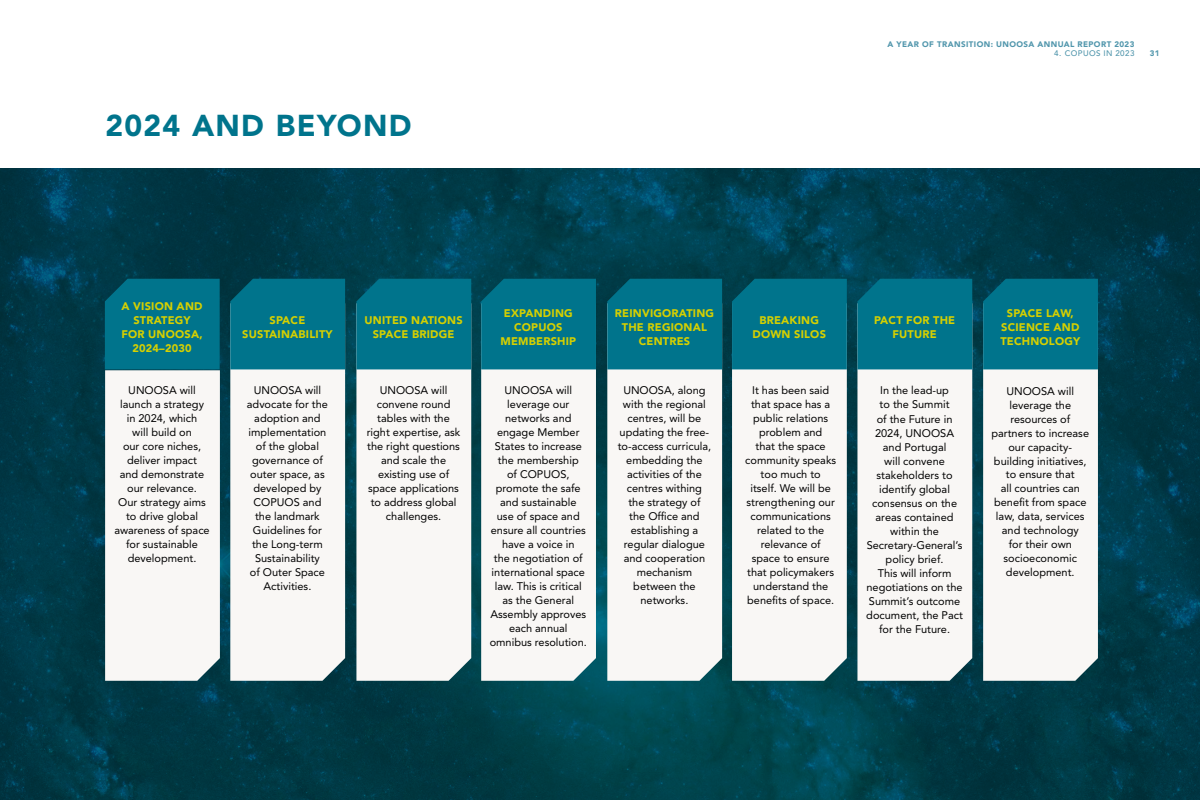
<style>
.page{position:relative;width:1200px;height:800px;background:#fff}
.page>*{position:absolute;margin:0;border:0;box-sizing:border-box;transform-origin:0 0}
.Head_A{font:900 30px "Avenir LT Std";letter-spacing:.045em;color:#00748c}
._2024-beyond_box_text{font:11px/14px "Avenir LT Std";color:#000;text-align:center}
.t1{font:900 11px/14px "Avenir LT Std";letter-spacing:.02em;color:#d6d000;text-align:center}
.t2{font:900 8px "Avenir LT Std";letter-spacing:.055em;color:#5196ac}
.t3{font:500 8px "Avenir LT Std";letter-spacing:.055em;color:#5196ac}
</style>
<div class="page">
<img style="left:0;top:168px;width:1200px;height:632px">
<div style="left:230px;top:369px;width:115px;height:312px;background:#f9f7f5"></div>
<div style="left:356px;top:369px;width:115px;height:312px;background:#f9f7f5"></div>
<div style="left:481px;top:369px;width:115px;height:312px;background:#f9f7f5"></div>
<div style="left:607px;top:369px;width:115px;height:312px;background:#f9f7f5"></div>
<div style="left:732px;top:369px;width:115px;height:312px;background:#f9f7f5"></div>
<div style="left:857px;top:369px;width:115px;height:312px;background:#f9f7f5"></div>
<div style="left:983px;top:369px;width:115px;height:312px;background:#f9f7f5"></div>
<svg style="left:105px;top:279px;width:115px;height:402px"></svg>
<div style="left:230px;top:279px;width:115px;height:90px;background:#00748c"></div>
<div style="left:356px;top:279px;width:115px;height:90px;background:#00748c"></div>
<div style="left:481px;top:279px;width:115px;height:90px;background:#00748c"></div>
<div style="left:607px;top:279px;width:115px;height:90px;background:#00748c"></div>
<div style="left:732px;top:279px;width:115px;height:90px;background:#00748c"></div>
<div style="left:857px;top:279px;width:115px;height:90px;background:#00748c"></div>
<div style="left:983px;top:279px;width:115px;height:90px;background:#00748c"></div>
<h2 class="Head_A" style="left:106px;top:107px;width:307px">2024 AND BEYOND</h2>
<p class="t2" style="left:887px;top:39px;width:249px">A YEAR OF TRANSITION: UNOOSA ANNUAL REPORT 2023</p>
<p class="t3" style="left:1054px;top:49px;width:82px">4. COPUOS in 2023</p>
<p class="t2" style="left:1150px;top:48px;width:11px">31</p>
<h3 class="t1" style="left:121px;top:299px;width:83px">A VISION AND<br>STRATEGY<br>FOR UNOOSA,<br>2024–2030</h3>
<p class="_2024-beyond_box_text" style="left:114px;top:384px;width:97px">UNOOSA will launch a strategy<br>in 2024, which<br>will build on<br>our core niches, deliver impact<br>and demonstrate our relevance.<br>Our strategy aims to drive global awareness of space for sustainable development.</p>
<h3 class="t1" style="left:242px;top:313px;width:92px">SPACE<br>SUSTAINABILITY</h3>
<p class="_2024-beyond_box_text" style="left:247px;top:384px;width:83px">UNOOSA will advocate for the adoption and implementation of the global governance of outer space, as developed by<br>COPUOS and the landmark<br>Guidelines for the Long-term<br>Sustainability<br>of Outer Space<br>Activities.</p>
<h3 class="t1" style="left:365px;top:313px;width:100px">UNITED NATIONS<br>SPACE BRIDGE</h3>
<p class="_2024-beyond_box_text" style="left:367px;top:384px;width:95px">UNOOSA will convene round tables with the right expertise, ask the right questions and scale the existing use of space applications to address global challenges.</p>
<h3 class="t1" style="left:501px;top:306px;width:77px">EXPANDING<br>COPUOS<br>MEMBERSHIP</h3>
<p class="_2024-beyond_box_text" style="left:490px;top:384px;width:99px">UNOOSA will leverage our networks and engage Member<br>States to increase the membership<br>of COPUOS, promote the safe and sustainable<br>use of space and ensure all countries have a voice in<br>the negotiation of international space law. This is critical as the General<br>Assembly approves each annual omnibus resolution.</p>
<h3 class="t1" style="left:615px;top:306px;width:101px">REINVIGORATING<br>THE REGIONAL<br>CENTRES</h3>
<p class="_2024-beyond_box_text" style="left:618px;top:384px;width:95px">UNOOSA, along with the regional centres, will be updating the free&shy;to-access curricula, embedding the activities of the centres withing the strategy of<br>the Office and establishing a regular dialogue and cooperation mechanism between the networks.</p>
<h3 class="t1" style="left:752px;top:313px;width:75px">BREAKING<br>DOWN SILOS</h3>
<p class="_2024-beyond_box_text" style="left:745px;top:384px;width:93px">It has been said that space has a public relations problem and<br>that the space community speaks too much to<br>itself. We will be strengthening our communications related to the relevance of space to ensure that policymakers understand the benefits of space.</p>
<h3 class="t1" style="left:874px;top:313px;width:83px">PACT FOR THE<br>FUTURE</h3>
<p class="_2024-beyond_box_text" style="left:866px;top:384px;width:98px">In the lead-up<br>to the Summit<br>of the Future in<br>2024, UNOOSA and Portugal<br>will convene stakeholders to identify global consensus on the areas contained within the<br>Secretary-General’s policy brief.<br>This will inform negotiations on the<br>Summit’s outcome document, the Pact for the Future.</p>
<h3 class="t1" style="left:1000px;top:306px;width:81px">SPACE LAW,<br>SCIENCE AND<br>TECHNOLOGY</h3>
<p class="_2024-beyond_box_text" style="left:991px;top:384px;width:99px">UNOOSA will leverage the resources of partners to increase our capacity&shy;building initiatives, to ensure that<br>all countries can benefit from space law, data, services and technology<br>for their own socioeconomic development.</p>
</div>
